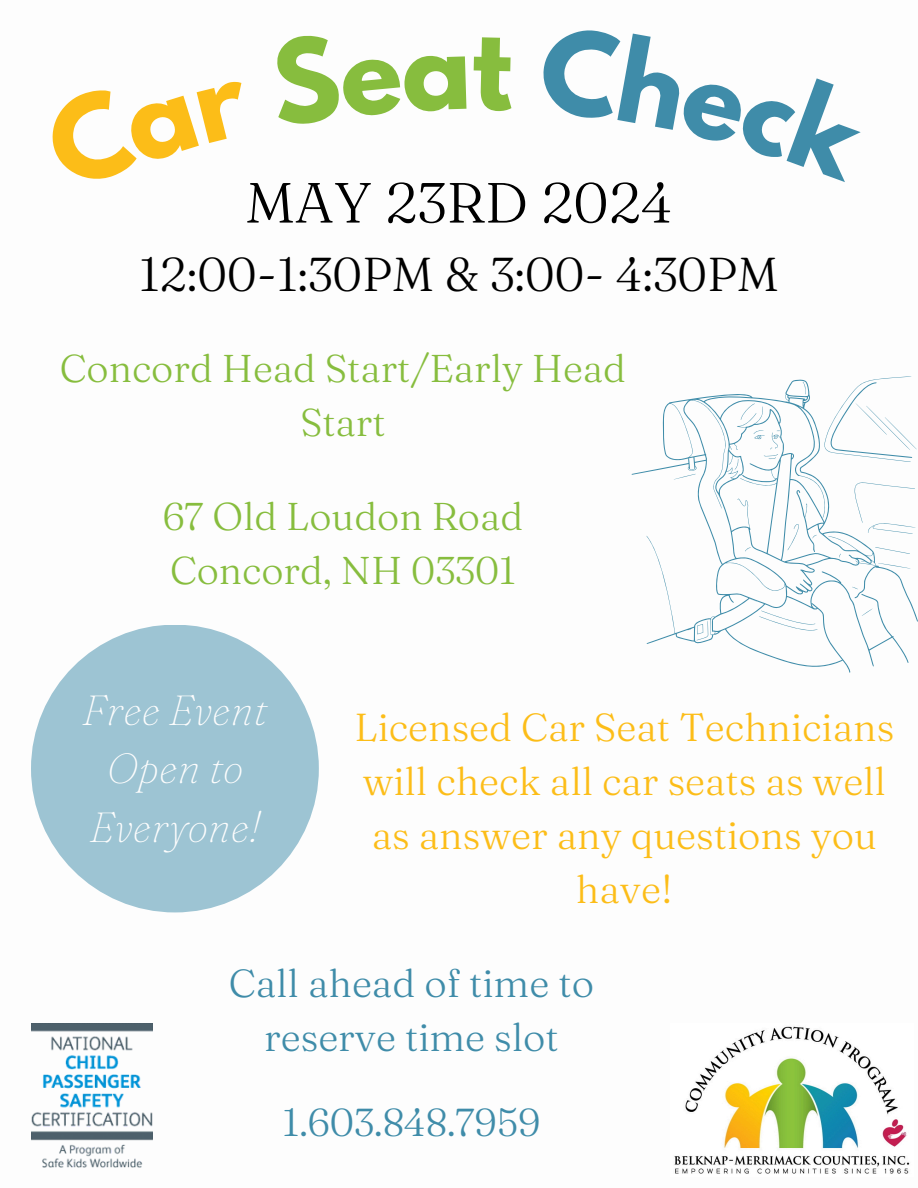
<style>
.page{position:relative;width:918px;height:1188px;background:#fff}
.page>*{position:absolute;margin:0;border:0;box-sizing:border-box;transform-origin:0 0}
.t1{font:300 56.55px "Fraunces 9 pt";color:#000}
.t2{font:300 47.55px "Fraunces 9 pt";color:#000}
.t3{font:italic 100 42px/58.5px "Fraunces 9 pt";color:#fdfdfd;text-align:center}
.t4{font:300 39px/54px "Fraunces 9 pt";color:#fcbd18;text-align:center}
.t5{font:300 39px/54px "Fraunces 9 pt";color:#3f8ca9;text-align:center}
.t6{font:300 38.7px/54px "Fraunces 9 pt";color:#87bd3e;text-align:center}
</style>
<div class="page">
<img style="left:674px;top:1026px;width:236px;height:148px">
<img style="left:31px;top:1024px;width:122px;height:144px">
<svg style="left:632px;top:376px;width:286px;height:297px"></svg>
<div style="left:31px;top:625px;width:288px;height:287px;background:#9dc4d3;border-radius:50%"></div>
<h1 class="t1" style="left:245px;top:167px;width:429px">MAY 23RD 2024</h1>
<p class="t2" style="left:139px;top:245px;width:641px">12:00-1:30PM &amp; 3:00- 4:30PM</p>
<p class="t6" style="left:60px;top:341px;width:568px">Concord Head Start/Early Head<br>Start</p>
<p class="t6" style="left:163px;top:489px;width:362px;text-align:left">67 Old Loudon Road<br>Concord, NH 03301</p>
<p class="t3" style="left:82px;top:680px;width:187px">Free Event<br>Open to<br>Everyone!</p>
<p class="t4" style="left:354px;top:700px;width:541px">Licensed Car Seat Technicians will check all car seats as well as answer any questions you have!</p>
<p class="t5" style="left:229px;top:956px;width:367px">Call ahead of time to reserve time slot</p>
<p class="t5" style="left:283px;top:1095px;width:259px">1.603.848.7959</p>
</div>
